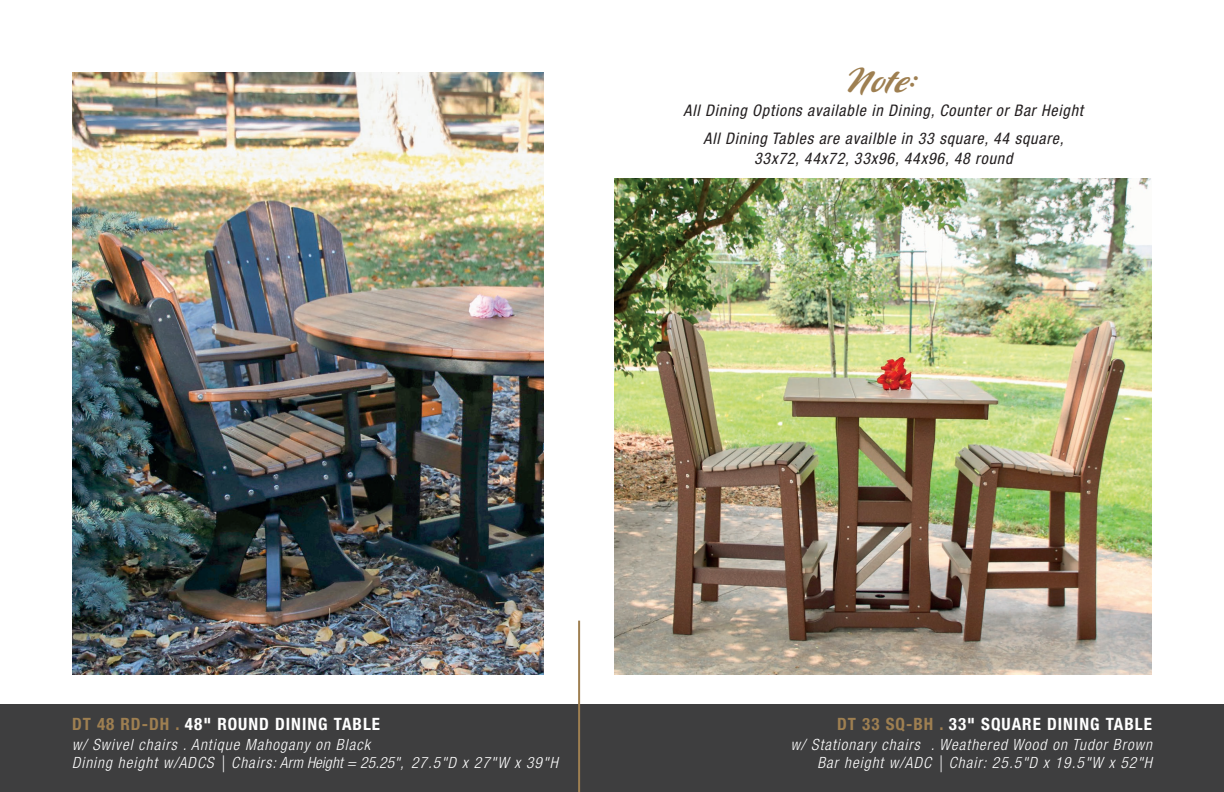
<style>
.page{position:relative;width:1224px;height:792px;background:#fff}
.page>*{position:absolute;margin:0;border:0;box-sizing:border-box;transform-origin:0 0}
.t1{font:40px "P22 Pooper Black Pro";color:#9e7f51}
.t2{font:700 condensed 17px "Helvetica Neue LT Std";letter-spacing:.06em;color:#fff}
.t3{font:italic condensed 16px "Helvetica Neue LT Std";letter-spacing:.05em;color:#231f20}
.t4{font:italic 300 condensed 15.6px/18px "Helvetica Neue LT Std";letter-spacing:.07em;color:#fff;text-align:right}
.s1{color:#9e7f51}
</style>
<div class="page">
<div style="left:0;top:704px;width:1224px;height:88px;background:#3e3e3f"></div>
<img style="left:72px;top:72px;width:472px;height:602px">
<img style="left:615px;top:179px;width:537px;height:495px">
<hr style="left:578px;top:621px;width:2px;height:171px;background:#9e7f51">
<p class="t1" style="left:849px;top:61px;width:71px">Note:</p>
<p class="t3" style="left:684px;top:101px;width:401px">All Dining Options available in Dining, Counter or Bar Height</p>
<p class="t3" style="left:704px;top:129px;width:362px">All Dining Tables are availble in 33 square, 44 square,</p>
<p class="t3" style="left:754px;top:149px;width:260px">33x72, 44x72, 33x96, 44x96, 48 round</p>
<p class="t2" style="left:72px;top:714px;width:310px"><span class="s1">DT 48 RD-DH .</span> 48" ROUND DINING TABLE</p>
<p class="t4" style="left:72px;top:736px;width:300px">w/ Swivel chairs . Antique Mahogany on Black</p>
<p class="t4" style="left:72px;top:754px;width:487px">Dining height w/ADCS | Chairs: Arm Height = 25.25", 27.5"D x 27"W x 39"H</p>
<p class="t2" style="left:837px;top:714px;width:316px"><span class="s1">DT 33 SQ-BH .</span> 33" SQUARE DINING TABLE</p>
<p class="t4" style="left:791px;top:736px;width:363px">w/ Stationary chairs . Weathered Wood on Tudor Brown<br>Bar height w/ADC | Chair: 25.5"D x 19.5"W x 52"H</p>
</div>
